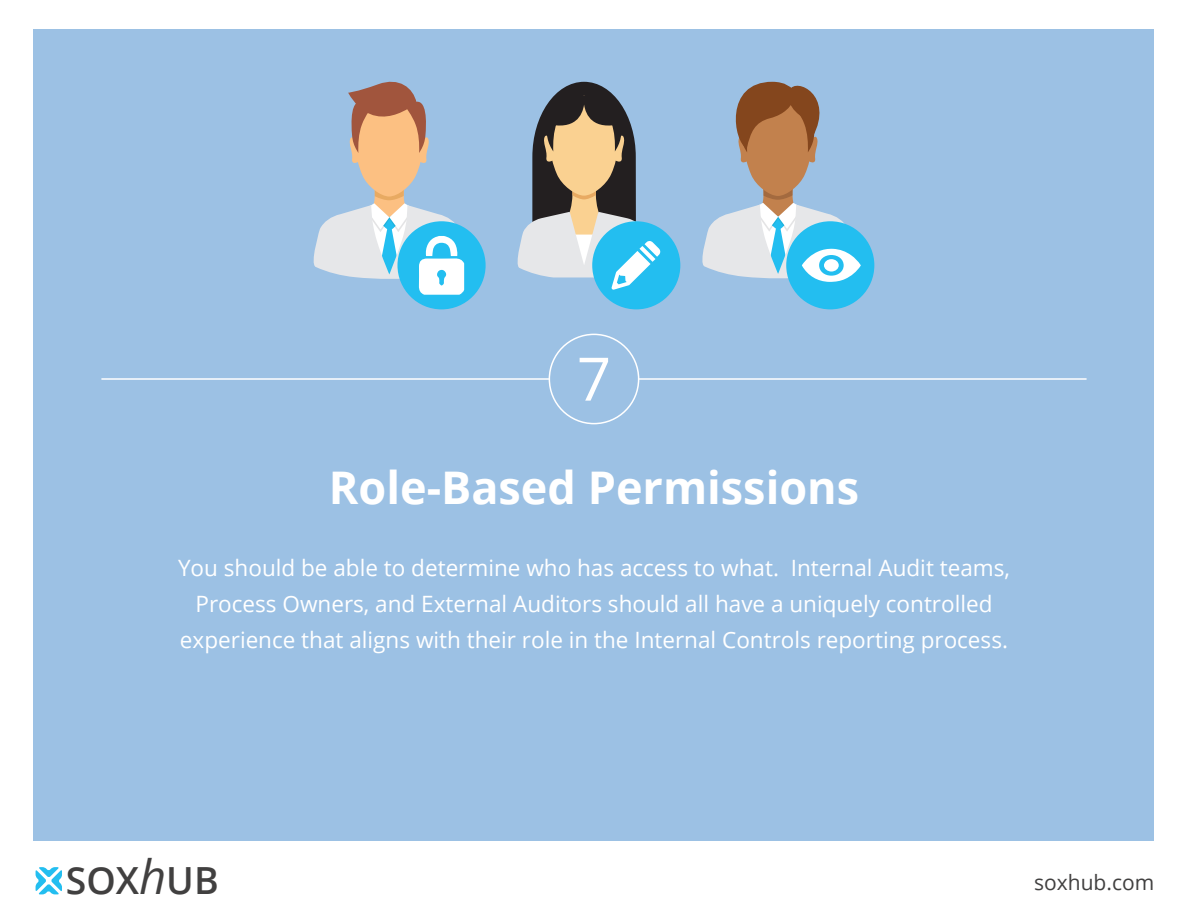
<style>
.page{position:relative;width:1188px;height:918px;background:#fff}
.page>*{position:absolute;margin:0;border:0;box-sizing:border-box;transform-origin:0 0}
.t1{font:60px "Open Sans";color:#fff}
.t2{font:700 45px "Open Sans";color:#fff}
.t3{font:600 37.35px "Open Sans";color:#414040}
.t4{font:22.5px/36px "Open Sans";color:#fff;text-align:center}
.t5{font:21px "Open Sans";color:#414040}
.s1{font-weight:400;font-style:italic;font-size:47.25px}
</style>
<div class="page">
<div style="left:34px;top:29px;width:1120px;height:811px;background:#9cc1e4"></div>
<svg style="left:36px;top:867px;width:26px;height:27px"></svg>
<div style="left:549px;top:334px;width:90px;height:90px;border:2px solid #fff;border-radius:50%"></div>
<hr style="left:101px;top:378px;width:448px;height:2px;background:#fff">
<hr style="left:639px;top:378px;width:448px;height:2px;background:#fff">
<div style="left:397px;top:221px;width:89px;height:88px;background:#23bef0;border-radius:50%"></div>
<div style="left:592px;top:221px;width:88px;height:88px;background:#23bef0;border-radius:50%"></div>
<div style="left:786px;top:221px;width:88px;height:88px;background:#23bef0;border-radius:50%"></div>
<svg style="left:517px;top:82px;width:143px;height:208px"></svg>
<svg style="left:313px;top:81px;width:157px;height:214px"></svg>
<svg style="left:702px;top:81px;width:159px;height:201px"></svg>
<div style="left:824px;top:259px;width:15px;height:13px;background:#fff;border-radius:50%"></div>
<h1 class="t1" style="left:577px;top:338px;width:36px">7</h1>
<h2 class="t2" style="left:329px;top:456px;width:532px">Role-Based Permissions</h2>
<p class="t4" style="left:178px;top:549px;width:833px">You should be able to determine who has access to what. Internal Audit teams,<br>Process Owners, and External Auditors should all have a uniquely controlled experience that aligns with their role in the Internal Controls reporting process.</p>
<h3 class="t3" style="left:66px;top:855px;width:154px">SOX<span class="s1">h</span>UB</h3>
<p class="t5" style="left:1034px;top:868px;width:122px">soxhub.com</p>
</div>
